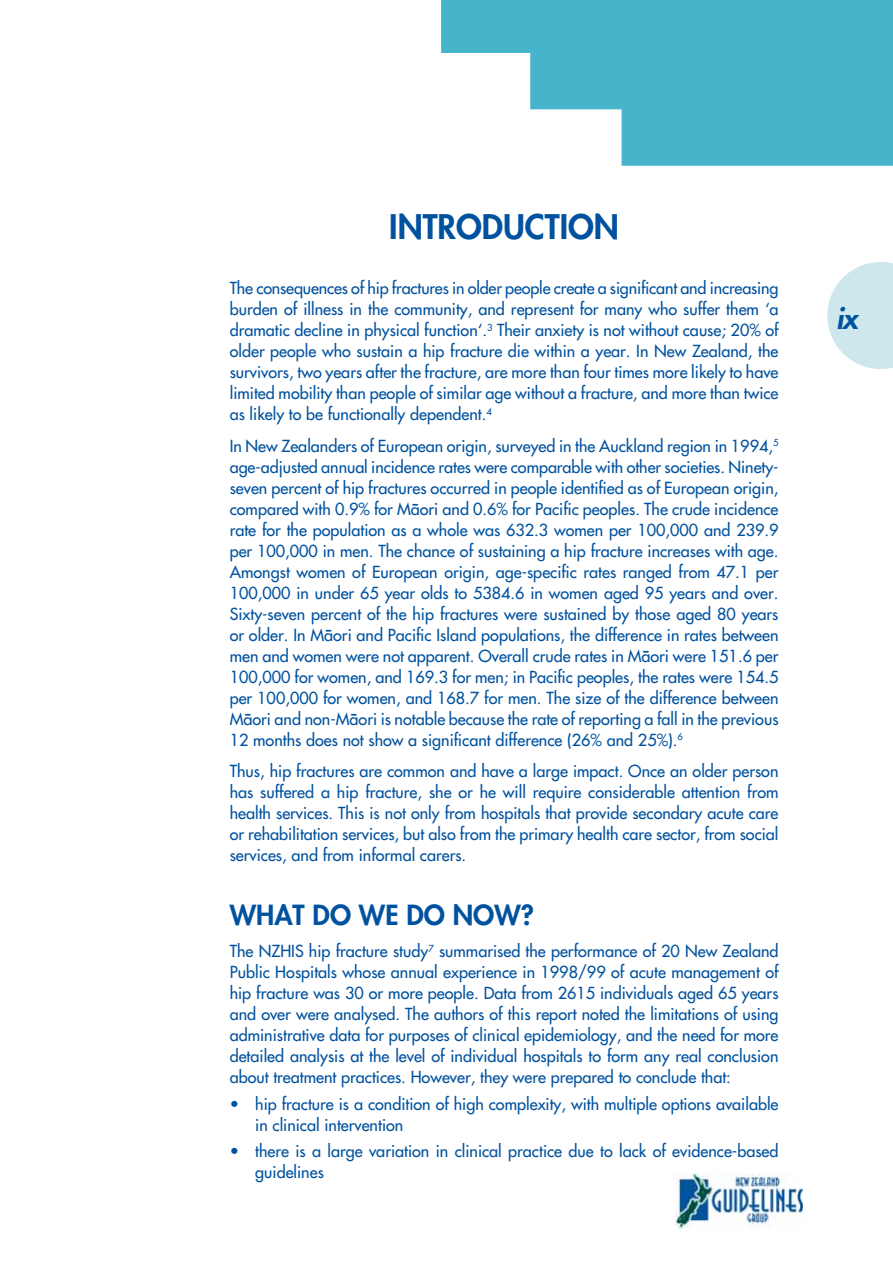
<style>
.page{position:relative;width:893px;height:1263px;background:#fff}
.page>*{position:absolute;margin:0;border:0;box-sizing:border-box;transform-origin:0 0}
.t1{font:800 33px "Futura Maori";color:#00529f}
.t2{font:italic 800 28.5px "Futura Maori";color:#00529f}
.t3{font:800 27px "Futura Maori";color:#00529f}
.t4{font:16.2px/21px "Futura GG Maori";color:#00529f;text-align:justify}
</style>
<div class="page">
<img style="left:675px;top:1174px;width:127px;height:56px">
<svg style="left:441px;top:0;width:451px;height:166px;fill:#46b4ca"></svg>
<svg style="left:827px;top:262px;width:65px;height:107px"></svg>
<h1 class="t1" style="left:389px;top:208px;width:231px">INTRODUCTION</h1>
<p class="t4" style="left:230px;top:280px;width:550px">The consequences of hip fractures in older people create a significant and increasing burden of illness in the community, and represent for many who suffer them ‘a dramatic decline in physical function‘.<sup>3</sup> Their anxiety is not without cause; 20% of older people who sustain a hip fracture die within a year. In New Zealand, the survivors, two years after the fracture, are more than four times more likely to have limited mobility than people of similar age without a fracture, and more than twice as likely to be functionally dependent.<sup>4</sup></p>
<p class="t4" style="left:230px;top:437px;width:550px">In New Zealanders of European origin, surveyed in the Auckland region in 1994,<sup>5 </sup>age-adjusted annual incidence rates were comparable with other societies. Ninety&shy;seven percent of hip fractures occurred in people identified as of European origin, compared with 0.9% for Mäori and 0.6% for Pacific peoples. The crude incidence rate for the population as a whole was 632.3 women per 100,000 and 239.9 per 100,000 in men. The chance of sustaining a hip fracture increases with age.<br>Amongst women of European origin, age-specific rates ranged from 47.1 per 100,000 in under 65 year olds to 5384.6 in women aged 95 years and over.<br>Sixty-seven percent of the hip fractures were sustained by those aged 80 years or older. In Mäori and Pacific Island populations, the difference in rates between men and women were not apparent. Overall crude rates in Mäori were 151.6 per 100,000 for women, and 169.3 for men; in Pacific peoples, the rates were 154.5 per 100,000 for women, and 168.7 for men. The size of the difference between Mäori and non-Mäori is notable because the rate of reporting a fall in the previous 12 months does not show a significant difference (26% and 25%).<sup>6</sup></p>
<p class="t4" style="left:230px;top:763px;width:550px">Thus, hip fractures are common and have a large impact. Once an older person has suffered a hip fracture, she or he will require considerable attention from health services. This is not only from hospitals that provide secondary acute care or rehabilitation services, but also from the primary health care sector, from social services, and from informal carers.</p>
<h3 class="t3" style="left:230px;top:900px;width:306px">WHAT DO WE DO NOW?</h3>
<p class="t4" style="left:230px;top:943px;width:550px">The NZHIS hip fracture study<sup>7</sup> summarised the performance of 20 New Zealand Public Hospitals whose annual experience in 1998/99 of acute management of hip fracture was 30 or more people. Data from 2615 individuals aged 65 years and over were analysed. The authors of this report noted the limitations of using administrative data for purposes of clinical epidemiology, and the need for more detailed analysis at the level of individual hospitals to form any real conclusion about treatment practices. However, they were prepared to conclude that:</p>
<p class="t4" style="left:255px;top:1096px;width:525px;text-indent:-26px">• hip fracture is a condition of high complexity, with multiple options available in clinical intervention</p>
<p class="t4" style="left:255px;top:1142px;width:524px;text-indent:-26px">• there is a large variation in clinical practice due to lack of evidence-based guidelines</p>
<h2 class="t2" style="left:836px;top:302px;width:23px">ix</h2>
</div>
